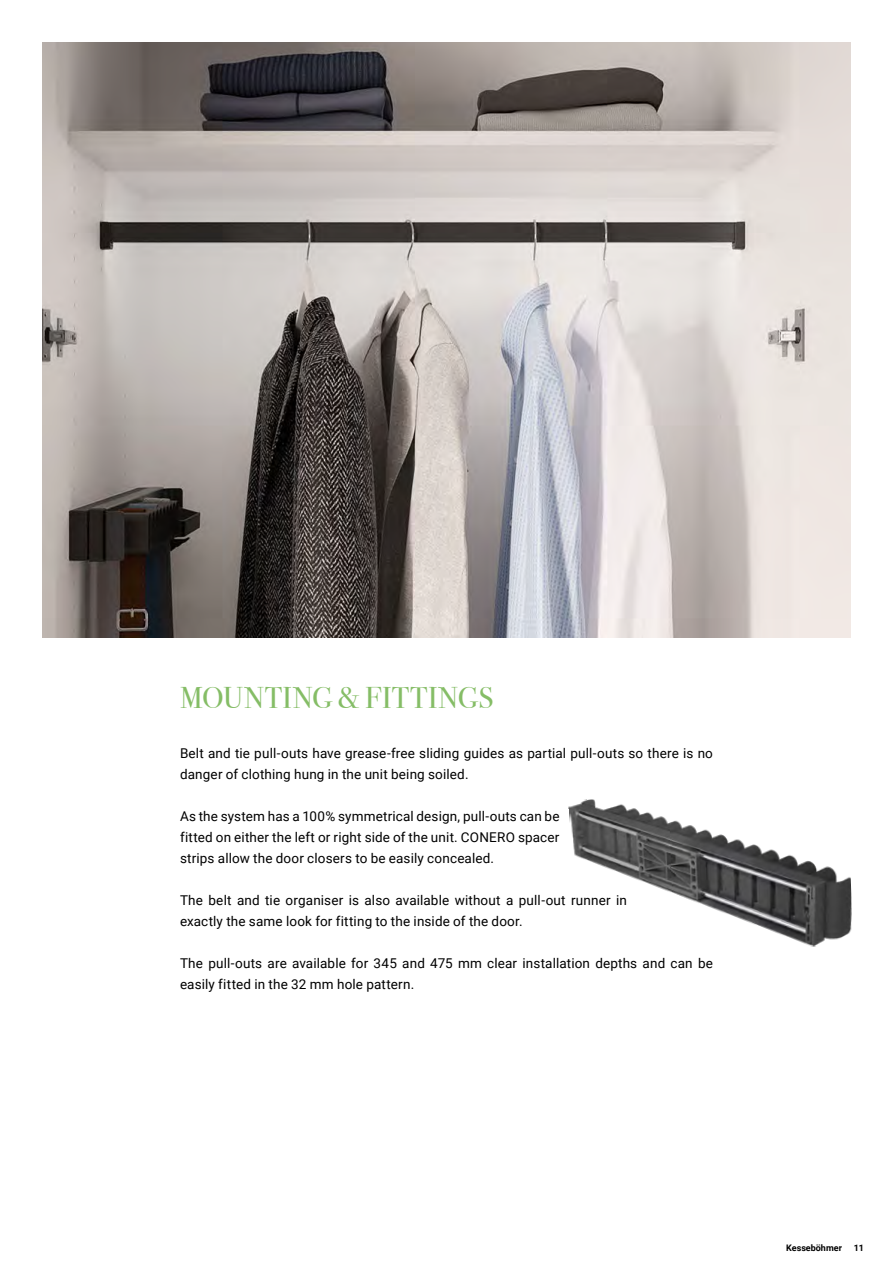
<style>
.page{position:relative;width:893px;height:1263px;background:#fff}
.page>*{position:absolute;margin:0;border:0;box-sizing:border-box;transform-origin:0 0}
.t1{font:30px "Bodoni Svty Two ITCTT";letter-spacing:.015em;color:#85bd66}
.Absatzformat_1{font:13.5px/21px "Roboto";letter-spacing:.01em;color:#000}
.t2{font:700 9px "Roboto";color:#000}
</style>
<div class="page">
<img style="left:568px;top:799px;width:284px;height:148px">
<img style="left:43px;top:43px;width:807px;height:595px">
<p class="t1" style="left:180px;top:674px;width:315px">MOUNTING &amp; FITTINGS</p>
<p class="Absatzformat_1" style="left:180px;top:742px;width:534px">Belt and tie pull-outs have grease-free sliding guides as partial pull-outs so there is no danger of clothing hung in the unit being soiled.</p>
<p class="Absatzformat_1" style="left:180px;top:805px;width:381px;text-align:justify">As the system has a 100% symmetrical design, pull-outs can be fitted on either the left or right side of the unit. CONERO spacer strips allow the door closers to be easily concealed.</p>
<p class="Absatzformat_1" style="left:180px;top:889px;width:449px">The belt and tie organiser is also available without a pull-out runner in exactly the same look for fitting to the inside of the door.</p>
<p class="Absatzformat_1" style="left:180px;top:952px;width:534px">The pull-outs are available for 345 and 475 mm clear installation depths and can be easily fitted in the 32 mm hole pattern.</p>
<p class="t2" style="left:786px;top:1242px;width:57px">Kesseböhmer</p>
<p class="t2" style="left:854px;top:1242px;width:12px">11</p>
</div>
